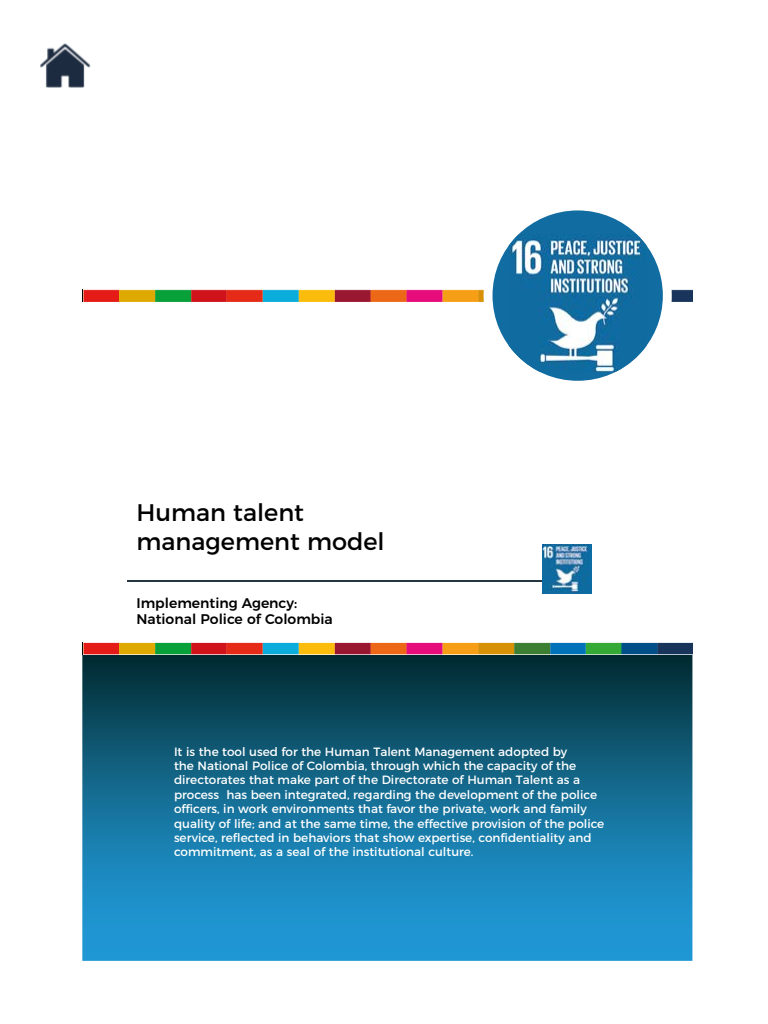
<style>
.page{position:relative;width:768px;height:1024px;background:#fff}
.page>*{position:absolute;margin:0;border:0;box-sizing:border-box;transform-origin:0 0}
.t1{font:24px/28.8px "Montserrat";color:#000}
.t2{font:500 14px/16.8px "Montserrat";color:#000}
.t3{font:12px/14.4px "Montserrat";color:#fff}
</style>
<div class="page">
<img style="left:83px;top:290px;width:609px;height:11px">
<div style="left:484px;top:202px;width:188px;height:188px;background:#fff;border-radius:50%"></div>
<svg style="left:82px;top:649px;width:610px;height:312px;background:#146c92"></svg>
<img style="left:83px;top:643px;width:609px;height:11px">
<hr style="left:127px;top:580px;width:416px;height:2px;background:#233742">
<img style="left:40px;top:43px;width:51px;height:45px">
<div style="left:493px;top:210px;width:170px;height:171px;background:#116ca2;border-radius:85px"></div>
<img style="left:509px;top:234px;width:138px;height:138px">
<img style="left:542px;top:545px;width:49px;height:49px">
<h1 class="t1" style="left:136px;top:496px;width:250px">Human talent management model</h1>
<p class="t2" style="left:136px;top:593px;width:198px">Implementing Agency:<br>National Police of Colombia</p>
<p class="t3" style="left:174px;top:743px;width:432px">It is the tool used for the Human Talent Management adopted by<br>the National Police of Colombia, through which the capacity of the directorates that make part of the Directorate of Human Talent as a process has been integrated, regarding the development of the police officers, in work environments that favor the private, work and family quality of life; and at the same time, the effective provision of the police service, reflected in behaviors that show expertise, confidentiality and commitment, as a seal of the institutional culture.</p>
</div>
